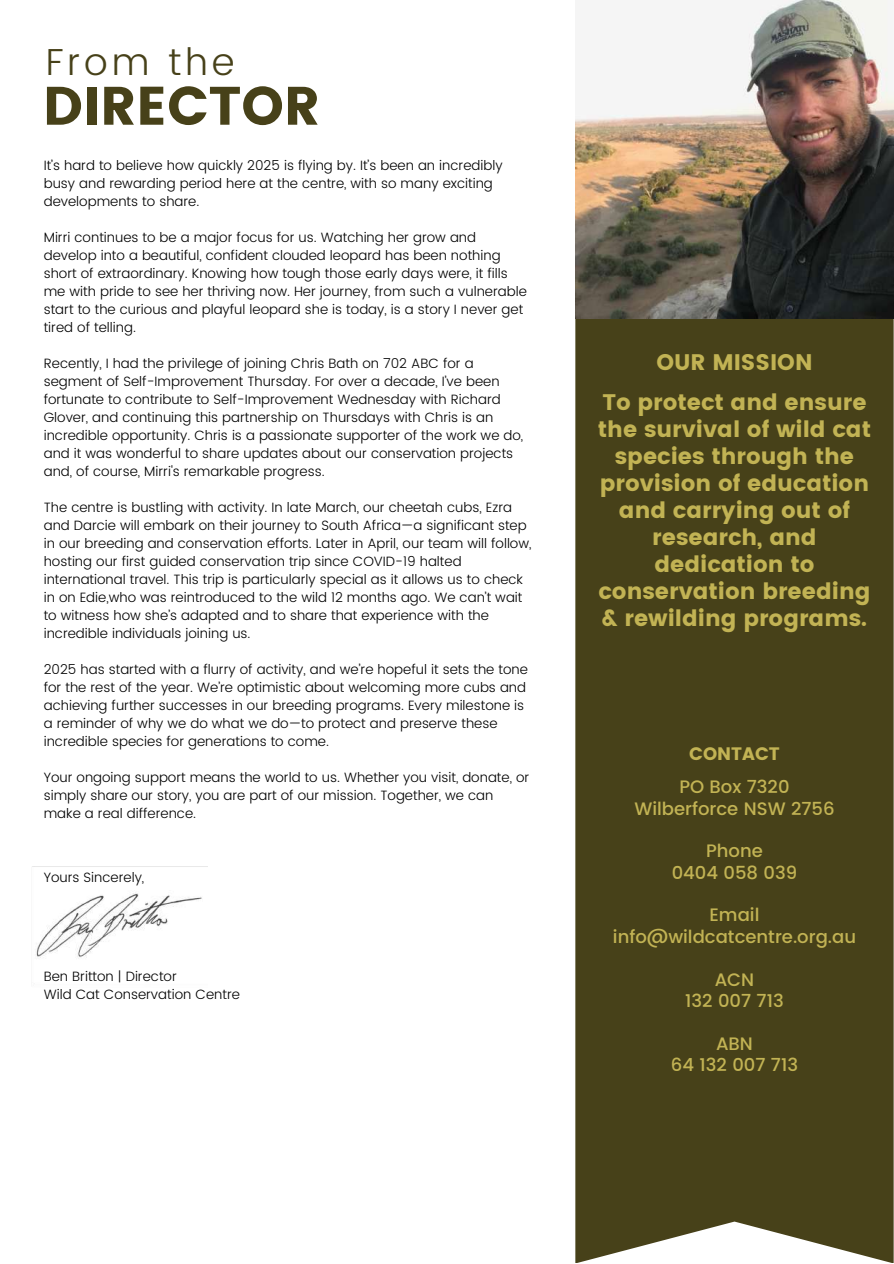
<style>
.page{position:relative;width:894px;height:1264px;background:#fff}
.page>*{position:absolute;margin:0;border:0;box-sizing:border-box;transform-origin:0 0}
.t1{font:700 54px "Poppins";color:#474119}
.t2{font:300 37.65px "Poppins";letter-spacing:.105em;color:#474119}
.t3{font:700 22.5px/27px "Poppins";color:#c2b354;text-align:center}
.t4{font:500 18px/21.3px "Poppins";color:#c2b354;text-align:center}
.t5{font:700 18px "Poppins";color:#c2b354}
.t6{font:300 13.5px/18px "Poppins";color:#000}
</style>
<div class="page">
<div style="left:575px;top:318px;width:318px;height:944px;background:#474119"></div>
<img style="left:575px;top:0;width:318px;height:318px">
<img style="left:32px;top:866px;width:175px;height:92px">
<h2 class="t2" style="left:46px;top:36px;width:190px">From the</h2>
<h1 class="t1" style="left:43px;top:68px;width:278px">DIRECTOR</h1>
<p class="t6" style="left:44px;top:156px;width:460px">It’s hard to believe how quickly 2025 is flying by. It’s been an incredibly busy and rewarding period here at the centre, with so many exciting developments to share.</p>
<p class="t6" style="left:44px;top:228px;width:484px">Mirri continues to be a major focus for us. Watching her grow and develop into a beautiful, confident clouded leopard has been nothing short of extraordinary. Knowing how tough those early days were, it fills me with pride to see her thriving now. Her journey, from such a vulnerable start to the curious and playful leopard she is today, is a story I never get tired of telling.</p>
<p class="t6" style="left:44px;top:354px;width:481px">Recently, I had the privilege of joining Chris Bath on 702 ABC for a segment of Self-Improvement Thursday. For over a decade, I’ve been fortunate to contribute to Self-Improvement Wednesday with Richard Glover, and continuing this partnership on Thursdays with Chris is an incredible opportunity. Chris is a passionate supporter of the work we do, and it was wonderful to share updates about our conservation projects and, of course, Mirri's remarkable progress.</p>
<p class="t6" style="left:44px;top:498px;width:489px">The centre is bustling with activity. In late March, our cheetah cubs, Ezra and Darcie will embark on their journey to South Africa—a significant step in our breeding and conservation efforts. Later in April, our team will follow, hosting our first guided conservation trip since COVID-19 halted international travel. This trip is particularly special as it allows us to check in on Edie,who was reintroduced to the wild 12 months ago. We can’t wait to witness how she’s adapted and to share that experience with the incredible individuals joining us.</p>
<p class="t6" style="left:44px;top:660px;width:485px">2025 has started with a flurry of activity, and we’re hopeful it sets the tone for the rest of the year. We’re optimistic about welcoming more cubs and achieving further successes in our breeding programs. Every milestone is a reminder of why we do what we do—to protect and preserve these incredible species for generations to come.</p>
<p class="t6" style="left:44px;top:768px;width:487px">Your ongoing support means the world to us. Whether you visit, donate, or simply share our story, you are part of our mission. Together, we can make a real difference.</p>
<p class="t6" style="left:44px;top:868px;width:102px">Yours Sincerely,</p>
<p class="t6" style="left:44px;top:966px;width:198px">Ben Britton | Director<br>Wild Cat Conservation Centre</p>
<h3 class="t3" style="left:656px;top:348px;width:158px">OUR MISSION</h3>
<h3 class="t3" style="left:597px;top:388px;width:274px">To protect and ensure the survival of wild cat species through the provision of education and carrying out of research, and dedication to conservation breeding &amp; rewilding programs.</h3>
<h3 class="t5" style="left:689px;top:740px;width:92px">CONTACT</h3>
<h3 class="t4" style="left:634px;top:776px;width:202px">PO Box 7320<br>Wilberforce NSW 2756</h3>
<h3 class="t4" style="left:671px;top:840px;width:127px">Phone<br>0404 058 039</h3>
<h3 class="t4" style="left:612px;top:904px;width:244px">Email info@wildcatcentre.org.au</h3>
<h3 class="t4" style="left:685px;top:968px;width:100px">ACN<br>132 007 713</h3>
<h3 class="t4" style="left:670px;top:1032px;width:129px">ABN<br>64 132 007 713</h3>
</div>
